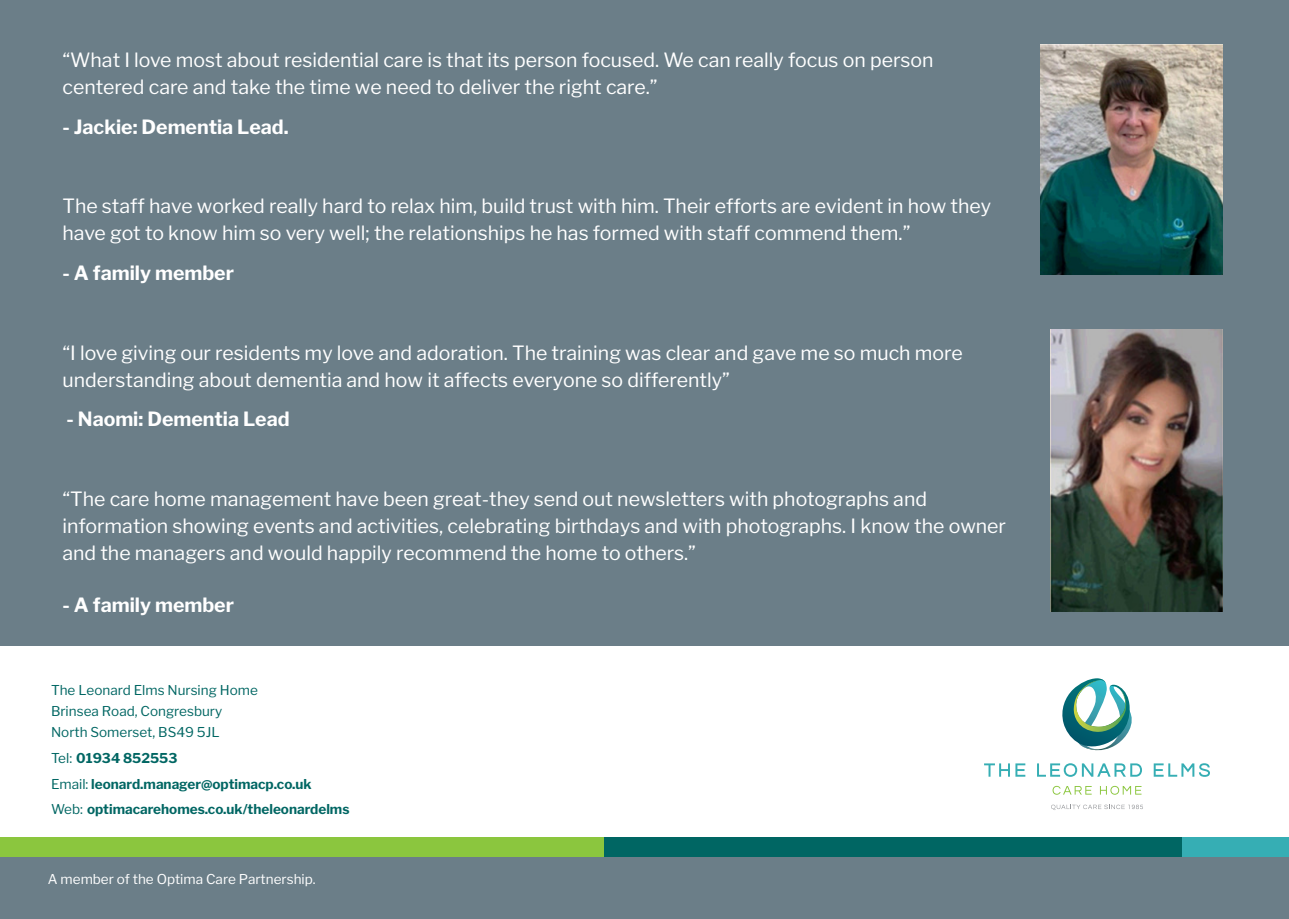
<style>
.page{position:relative;width:1289px;height:919px;background:#fff}
.page>*{position:absolute;margin:0;border:0;box-sizing:border-box;transform-origin:0 0}
.Body_Copy{font:19.5px/27px "Libre Franklin";color:#fff}
.Body_Copy-2{font:700 19.5px "Libre Franklin";color:#fff}
.t1{font:700 13.5px "Libre Franklin";color:#006663}
.t2{font:13.5px/21px "Libre Franklin";color:#006663}
.t3{font:13.5px "Libre Franklin";color:#fff}
.s1{font-weight:400}
</style>
<div class="page">
<div style="left:0;top:0;width:1288px;height:918px;background:#6b7e88"></div>
<div style="left:0;top:837px;width:604px;height:19px;background:#8bc63e"></div>
<div style="left:604px;top:837px;width:577px;height:19px;background:#006663"></div>
<div style="left:1181px;top:837px;width:107px;height:19px;background:#36aeb4"></div>
<div style="left:0;top:646px;width:1288px;height:191px;background:#fff"></div>
<svg style="left:1052px;top:785px;width:39px;height:9px"></svg>
<svg style="left:1099px;top:785px;width:42px;height:9px"></svg>
<svg style="left:984px;top:763px;width:25px;height:13px"></svg>
<svg style="left:1015px;top:763px;width:10px;height:13px"></svg>
<svg style="left:1037px;top:763px;width:104px;height:13px"></svg>
<svg style="left:1153px;top:763px;width:56px;height:13px"></svg>
<svg style="left:1051px;top:804px;width:91px;height:6px"></svg>
<svg style="left:1062px;top:678px;width:70px;height:73px"></svg>
<img style="left:1040px;top:45px;width:182px;height:229px">
<img style="left:1050px;top:330px;width:172px;height:281px">
<p class="Body_Copy" style="left:62px;top:46px;width:872px">“What I love most about residential care is that its person focused. We can really focus on person centered care and take the time we need to deliver the right care.”</p>
<p class="Body_Copy-2" style="left:62px;top:115px;width:228px">- Jackie: Dementia Lead.</p>
<p class="Body_Copy" style="left:62px;top:193px;width:930px">The staff have worked really hard to relax him, build trust with him. Their efforts are evident in how they have got to know him so very well; the relationships he has formed with staff commend them.”</p>
<p class="Body_Copy-2" style="left:62px;top:261px;width:173px">- A family member</p>
<p class="Body_Copy" style="left:62px;top:339px;width:901px">“I love giving our residents my love and adoration. The training was clear and gave me so much more understanding about dementia and how it affects everyone so differently”</p>
<p class="Body_Copy-2" style="left:66px;top:407px;width:225px">- Naomi: Dementia Lead</p>
<p class="Body_Copy" style="left:62px;top:485px;width:945px">“The care home management have been great-they send out newsletters with photographs and information showing events and activities, celebrating birthdays and with photographs. I know the owner and the managers and would happily recommend the home to others.”</p>
<p class="Body_Copy-2" style="left:62px;top:593px;width:173px">- A family member</p>
<p class="t2" style="left:51px;top:679px;width:208px">The Leonard Elms Nursing Home<br>Brinsea Road, Congresbury<br>North Somerset, BS49 5JL</p>
<p class="t1" style="left:51px;top:749px;width:128px"><span class="s1">Tel:</span> 01934 852553</p>
<p class="t1" style="left:51px;top:775px;width:262px"><span class="s1">Email:</span> leonard.manager@optimacp.co.uk</p>
<p class="t1" style="left:51px;top:801px;width:300px"><span class="s1">Web:</span> optimacarehomes.co.uk/theleonardelms</p>
<p class="t3" style="left:48px;top:871px;width:269px">A member of the Optima Care Partnership.</p>
</div>
